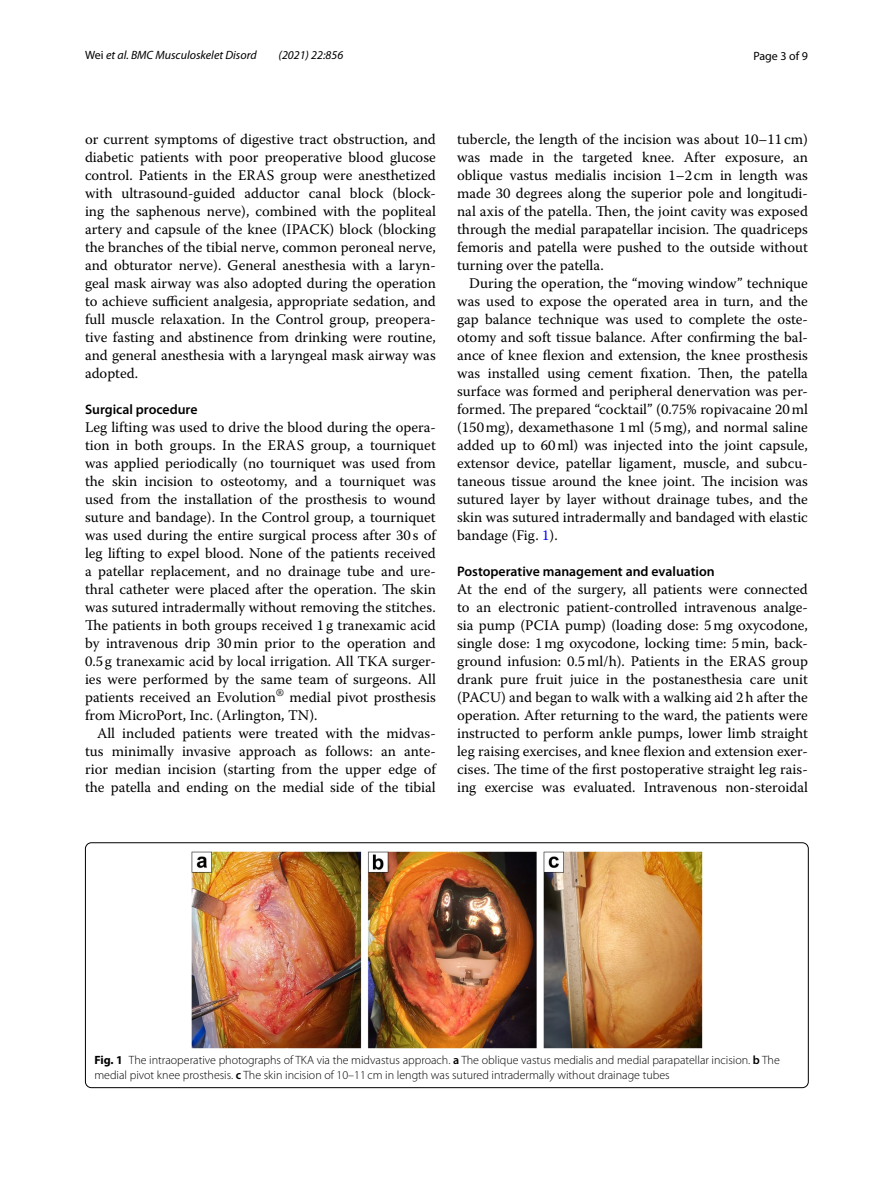
<style>
.page{position:relative;width:893px;height:1187px;background:#fff}
.page>*{position:absolute;margin:0;border:0;box-sizing:border-box;transform-origin:0 0}
.t1{font:14.7px/18px "Warnock Pro";color:#000;text-align:justify}
.t2{font:600 13.8px "Myriad Pro";color:#000}
.t3{font:300 12px/15px "Myriad Pro";color:#000}
.t4{font:italic 12px "Myriad Pro";color:#000}
.t5{font:12px "Myriad Pro";color:#000}
.s1{font-style:normal}
.s2{color:#00f}
.s3{font-weight:700}
.s4{font-weight:600}
</style>
<div class="page">
<img style="left:192px;top:851px;width:510px;height:197px">
<div style="left:85px;top:842px;width:723px;height:245px;border:1px solid #000;border-radius:6px"></div>
<p class="t4" style="left:85px;top:48px;width:173px"><span class="s1">Wei</span> et al. BMC Musculoskelet Disord</p>
<p class="t4" style="left:279px;top:48px;width:66px">(2021) 22:856</p>
<p class="t5" style="left:753px;top:48px;width:56px">Page 3 of 9</p>
<p class="t1" style="left:85px;top:130px;width:352px">or current symptoms of digestive tract obstruction, and diabetic patients with poor preoperative blood glucose control. Patients in the ERAS group were anesthetized with ultrasound-guided adductor canal block (block&shy;ing the saphenous nerve), combined with the popliteal artery and capsule of the knee (IPACK) block (blocking the branches of the tibial nerve, common peroneal nerve, and obturator nerve). General anesthesia with a laryn&shy;geal mask airway was also adopted during the operation to achieve sufficient analgesia, appropriate sedation, and full muscle relaxation. In the Control group, preopera&shy;tive fasting and abstinence from drinking were routine, and general anesthesia with a laryngeal mask airway was adopted.</p>
<p class="t2" style="left:85px;top:400px;width:114px">Surgical procedure</p>
<p class="t1" style="left:85px;top:418px;width:352px">Leg lifting was used to drive the blood during the opera&shy;tion in both groups. In the ERAS group, a tourniquet was applied periodically (no tourniquet was used from the skin incision to osteotomy, and a tourniquet was used from the installation of the prosthesis to wound suture and bandage). In the Control group, a tourniquet was used during the entire surgical process after 30 s of leg lifting to expel blood. None of the patients received a patellar replacement, and no drainage tube and ure&shy;thral catheter were placed after the operation. The skin was sutured intradermally without removing the stitches.<br>The patients in both groups received 1g tranexamic acid by intravenous drip 30min prior to the operation and 0.5g tranexamic acid by local irrigation. All TKA surger&shy;ies were performed by the same team of surgeons. All patients received an Evolution<sup>®</sup> medial pivot prosthesis from MicroPort, Inc. (Arlington, TN).</p>
<p class="t1" style="left:85px;top:724px;width:352px;text-indent:12px">All included patients were treated with the midvas&shy;tus minimally invasive approach as follows: an ante&shy;rior median incision (starting from the upper edge of the patella and ending on the medial side of the tibial</p>
<p class="t1" style="left:457px;top:130px;width:352px">tubercle, the length of the incision was about 10–11 cm) was made in the targeted knee. After exposure, an oblique vastus medialis incision 1–2cm in length was made 30 degrees along the superior pole and longitudi&shy;nal axis of the patella. Then, the joint cavity was exposed through the medial parapatellar incision. The quadriceps femoris and patella were pushed to the outside without turning over the patella.</p>
<p class="t1" style="left:457px;top:274px;width:352px;text-indent:12px">During the operation, the “moving window” technique was used to expose the operated area in turn, and the gap balance technique was used to complete the oste&shy;otomy and soft tissue balance. After confirming the bal&shy;ance of knee flexion and extension, the knee prosthesis was installed using cement fixation. Then, the patella surface was formed and peripheral denervation was per&shy;formed. The prepared “cocktail” (0.75% ropivacaine 20ml (150mg), dexamethasone 1ml (5mg), and normal saline added up to 60ml) was injected into the joint capsule, extensor device, patellar ligament, muscle, and subcu&shy;taneous tissue around the knee joint. The incision was sutured layer by layer without drainage tubes, and the skin was sutured intradermally and bandaged with elastic bandage (Fig. <span class="s2">1</span>).</p>
<p class="t2" style="left:457px;top:562px;width:259px">Postoperative management and evaluation</p>
<p class="t1" style="left:457px;top:580px;width:352px">At the end of the surgery, all patients were connected to an electronic patient-controlled intravenous analge&shy;sia pump (PCIA pump) (loading dose: 5mg oxycodone, single dose: 1mg oxycodone, locking time: 5min, back&shy;ground infusion: 0.5ml/h). Patients in the ERAS group drank pure fruit juice in the postanesthesia care unit (PACU) and began to walk with a walking aid 2h after the operation. After returning to the ward, the patients were instructed to perform ankle pumps, lower limb straight leg raising exercises, and knee flexion and extension exer&shy;cises. The time of the first postoperative straight leg rais&shy;ing exercise was evaluated. Intravenous non-steroidal</p>
<p class="t3" style="left:94px;top:1052px;width:687px"><span class="s3">Fig. 1</span> The intraoperative photographs of TKA via the midvastus approach. <span class="s4">a</span> The oblique vastus medialis and medial parapatellar incision. <span class="s4">b</span> The medial pivot knee prosthesis. <span class="s4">c</span> The skin incision of 10–11 cm in length was sutured intradermally without drainage tubes</p>
</div>
